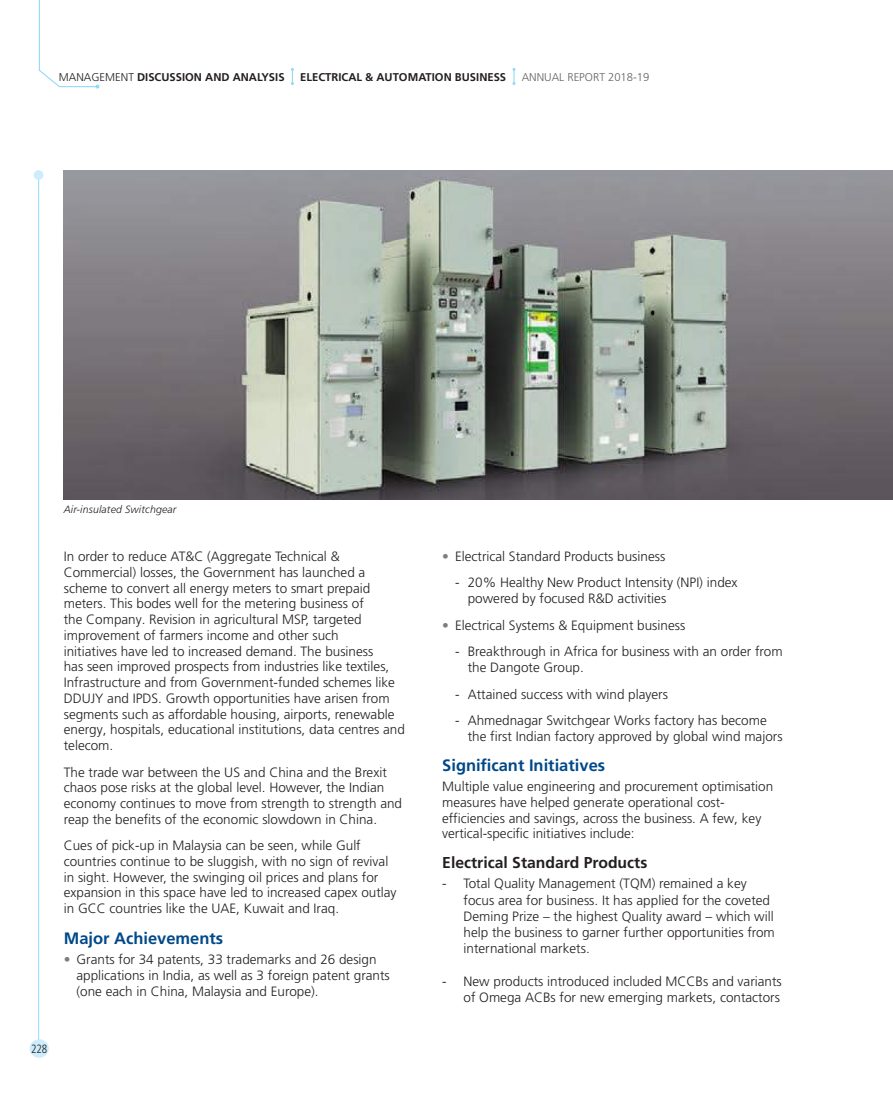
<style>
.page{position:relative;width:893px;height:1106px;background:#fff}
.page>*{position:absolute;margin:0;border:0;box-sizing:border-box;transform-origin:0 0}
.t1{font:700 16.5px "Frutiger LT Pro";color:#004989}
.t2{font:700 15.75px "Frutiger LT Pro";color:#241f1f}
.t3{font:300 13.5px/15.8px "Frutiger LT Pro";color:#241f1f}
.t4{font:300 condensed 12px "Frutiger LT Pro";color:#241f1f;scale:.95 1}
.t5{font:700 11.25px "Frutiger LT Pro";color:#241f1f}
.t6{font:300 11.25px "Frutiger LT Pro";color:#656365}
.t7{font:italic 300 10.5px "Frutiger LT Pro";letter-spacing:.015em;color:#241f1f}
.s1{font-weight:300}
.s2{color:#7d7c7e}
</style>
<div class="page">
<svg style="left:291px;top:68px;width:3px;height:17px"></svg>
<svg style="left:512px;top:68px;width:3px;height:17px"></svg>
<svg style="left:38px;top:0;width:61px;height:89px"></svg>
<hr style="left:38px;top:172px;width:1px;height:875px;background:#93daf8">
<div style="left:34px;top:170px;width:9px;height:10px;background:#cdedfc;border-radius:50%"></div>
<div style="left:30px;top:1039px;width:19px;height:18px;background:#cdedfc;border-radius:50%"></div>
<img style="left:64px;top:170px;width:829px;height:330px">
<p class="t5" style="left:59px;top:70px;width:227px"><span class="s1">MANAGEMENT</span> DISCUSSION AND ANALYSIS</p>
<p class="t5" style="left:300px;top:70px;width:208px">ELECTRICAL &amp; AUTOMATION BUSINESS</p>
<p class="t6" style="left:522px;top:70px;width:129px">ANNUAL REPORT 2018-19</p>
<p class="t7" style="left:64px;top:503px;width:114px">Air-insulated Switchgear</p>
<p class="t3" style="left:64px;top:548px;width:343px">In order to reduce AT&amp;C (Aggregate Technical &amp; Commercial) losses, the Government has launched a scheme to convert all energy meters to smart prepaid meters. This bodes well for the metering business of<br>the Company. Revision in agricultural MSP, targeted improvement of farmers income and other such<br>initiatives have led to increased demand. The business<br>has seen improved prospects from industries like textiles, Infrastructure and from Government-funded schemes like DDUJY and IPDS. Growth opportunities have arisen from segments such as affordable housing, airports, renewable energy, hospitals, educational institutions, data centres and telecom.</p>
<p class="t3" style="left:64px;top:764px;width:340px">The trade war between the US and China and the Brexit chaos pose risks at the global level. However, the Indian economy continues to move from strength to strength and reap the benefits of the economic slowdown in China.</p>
<p class="t3" style="left:64px;top:837px;width:334px">Cues of pick-up in Malaysia can be seen, while Gulf countries continue to be sluggish, with no sign of revival in sight. However, the swinging oil prices and plans for expansion in this space have led to increased capex outlay in GCC countries like the UAE, Kuwait and Iraq.</p>
<p class="t1" style="left:64px;top:928px;width:161px">Major Achievements</p>
<p class="t3" style="left:77px;top:951px;width:315px;text-indent:-13px"><span class="s2">•</span> Grants for 34 patents, 33 trademarks and 26 design applications in India, as well as 3 foreign patent grants (one each in China, Malaysia and Europe).</p>
<p class="t4" style="left:31px;top:1041px;width:19px">228</p>
<p class="t3" style="left:442px;top:548px;width:225px"><span class="s2">•</span> Electrical Standard Products business</p>
<p class="t3" style="left:468px;top:575px;width:271px;text-indent:-13px">- 20% Healthy New Product Intensity (NPI) index powered by focused R&amp;D activities</p>
<p class="t3" style="left:442px;top:617px;width:245px"><span class="s2">•</span> Electrical Systems &amp; Equipment business</p>
<p class="t3" style="left:468px;top:644px;width:316px;text-indent:-13px">- Breakthrough in Africa for business with an order from the Dangote Group.</p>
<p class="t3" style="left:455px;top:686px;width:215px">- Attained success with wind players</p>
<p class="t3" style="left:468px;top:712px;width:316px;text-indent:-13px">- Ahmednagar Switchgear Works factory has become the first Indian factory approved by global wind majors</p>
<p class="t1" style="left:442px;top:755px;width:164px">Significant Initiatives</p>
<p class="t3" style="left:442px;top:778px;width:333px">Multiple value engineering and procurement optimisation measures have helped generate operational cost&shy;efficiencies and savings, across the business. A few, key vertical-specific initiatives include:</p>
<p class="t2" style="left:442px;top:853px;width:207px">Electrical Standard Products</p>
<p class="t3" style="left:463px;top:875px;width:313px;line-height:16.2px;text-indent:-21px">- Total Quality Management (TQM) remained a key focus area for business. It has applied for the coveted Deming Prize – the highest Quality award – which will help the business to garner further opportunities from international markets.</p>
<p class="t3" style="left:442px;top:973px;width:341px;line-height:16.2px;text-align:right">- New products introduced included MCCBs and variants of Omega ACBs for new emerging markets, contactors</p>
</div>
